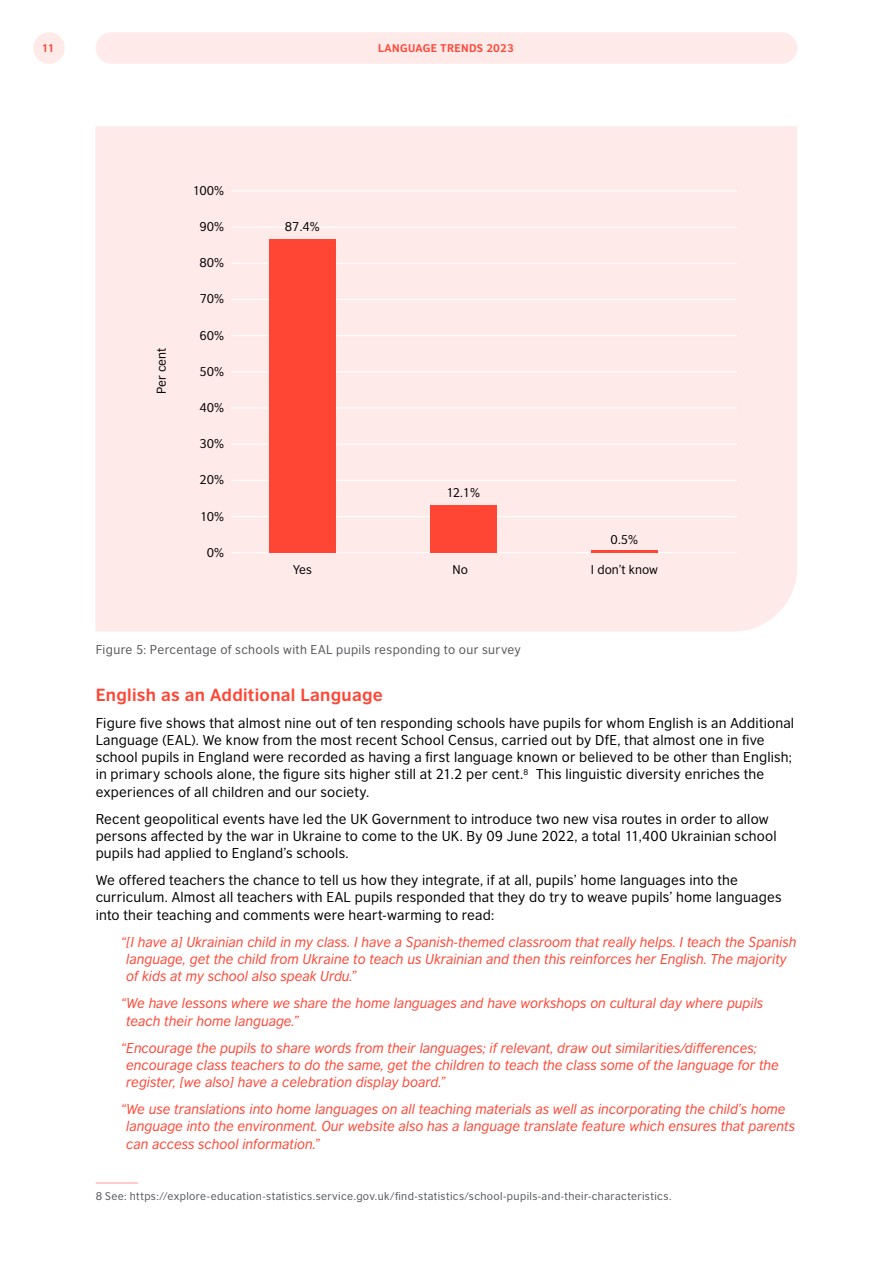
<style>
.page{position:relative;width:893px;height:1263px;background:#fff}
.page>*{position:absolute;margin:0;border:0;box-sizing:border-box;transform-origin:0 0}
.t1{font:700 16.5px "British Council Sans";letter-spacing:.02em;color:#ff4635}
.t2{font:13.5px/17.2px "British Council Sans";letter-spacing:.015em;color:#000}
.t3{font:italic 13.5px/17.2px "British Council Sans";color:#ff4635}
.t4{font:12px "British Council Sans";color:#000}
.t5{font:12px "British Council Sans";letter-spacing:.03em;color:#54565a}
.t6{font:10.5px "British Council Sans";letter-spacing:.035em;color:#54565a}
.t7{font:700 10.5px "British Council Sans";letter-spacing:.03em;color:#ff4635}
</style>
<div class="page">
<div style="left:96px;top:32px;width:701px;height:32px;background:#ffeaea;border-radius:16px"></div>
<div style="left:33px;top:32px;width:32px;height:32px;background:#ffeaea;border-radius:50%"></div>
<hr style="left:96px;top:1182px;width:42px;height:2px;background:#ffbab8">
<div style="left:95px;top:126px;width:702px;height:505px;background:#ffeaea"></div>
<hr style="left:231px;top:552px;width:506px;height:1px;background:#fff">
<hr style="left:231px;top:516px;width:506px;height:1px;background:#fff">
<hr style="left:231px;top:480px;width:506px;height:1px;background:#fff">
<hr style="left:231px;top:444px;width:506px;height:1px;background:#fff">
<hr style="left:231px;top:407px;width:506px;height:1px;background:#fff">
<hr style="left:231px;top:371px;width:506px;height:1px;background:#fff">
<hr style="left:231px;top:335px;width:506px;height:1px;background:#fff">
<hr style="left:231px;top:299px;width:506px;height:1px;background:#fff">
<hr style="left:231px;top:263px;width:506px;height:1px;background:#fff">
<hr style="left:231px;top:227px;width:506px;height:1px;background:#fff">
<hr style="left:231px;top:190px;width:506px;height:1px;background:#fff">
<div style="left:269px;top:239px;width:67px;height:314px;background:#ff4635"></div>
<div style="left:430px;top:505px;width:67px;height:48px;background:#ff4635"></div>
<hr style="left:591px;top:550px;width:67px;height:3px;background:#ff4635">
<p class="t7" style="left:42px;top:39px;width:14px">11</p>
<p class="t7" style="left:378px;top:39px;width:137px">LANGUAGE TRENDS 2023</p>
<p class="t4" style="left:151px;top:394px;width:48px;rotate:-90deg">Per cent</p>
<p class="t4" style="left:193px;top:180px;width:33px">100%</p>
<p class="t4" style="left:199px;top:217px;width:26px">90%</p>
<p class="t4" style="left:199px;top:253px;width:26px">80%</p>
<p class="t4" style="left:200px;top:289px;width:26px">70%</p>
<p class="t4" style="left:199px;top:325px;width:26px">60%</p>
<p class="t4" style="left:199px;top:361px;width:26px">50%</p>
<p class="t4" style="left:199px;top:398px;width:26px">40%</p>
<p class="t4" style="left:199px;top:434px;width:26px">30%</p>
<p class="t4" style="left:199px;top:470px;width:26px">20%</p>
<p class="t4" style="left:200px;top:506px;width:25px">10%</p>
<p class="t4" style="left:207px;top:542px;width:19px">0%</p>
<p class="t4" style="left:285px;top:217px;width:36px">87.4%</p>
<p class="t4" style="left:446px;top:482px;width:35px">12.1%</p>
<p class="t4" style="left:611px;top:529px;width:29px">0.5%</p>
<p class="t4" style="left:293px;top:559px;width:21px">Yes</p>
<p class="t4" style="left:453px;top:559px;width:17px">No</p>
<p class="t4" style="left:591px;top:559px;width:68px">I don’t know</p>
<p class="t5" style="left:96px;top:640px;width:427px">Figure 5: Percentage of schools with EAL pupils responding to our survey</p>
<p class="t1" style="left:96px;top:680px;width:289px">English as an Additional Language</p>
<p class="t2" style="left:96px;top:713px;width:700px">Figure five shows that almost nine out of ten responding schools have pupils for whom English is an Additional Language (EAL). We know from the most recent School Census, carried out by DfE, that almost one in five school pupils in England were recorded as having a first language known or believed to be other than English; in primary schools alone, the figure sits higher still at 21.2 per cent.<sup>8</sup> This linguistic diversity enriches the experiences of all children and our society.</p>
<p class="t2" style="left:96px;top:809px;width:682px">Recent geopolitical events have led the UK Government to introduce two new visa routes in order to allow persons affected by the war in Ukraine to come to the UK. By 09 June 2022, a total 11,400 Ukrainian school pupils had applied to England’s schools.</p>
<p class="t2" style="left:96px;top:870px;width:687px">We offered teachers the chance to tell us how they integrate, if at all, pupils’ home languages into the curriculum. Almost all teachers with EAL pupils responded that they do try to weave pupils’ home languages into their teaching and comments were heart-warming to read:</p>
<p class="t3" style="left:126px;top:932px;width:672px;text-indent:-5px">“[I have a] Ukrainian child in my class. I have a Spanish-themed classroom that really helps. I teach the Spanish language, get the child from Ukraine to teach us Ukrainian and then this reinforces her English. The majority of kids at my school also speak Urdu.”</p>
<p class="t3" style="left:126px;top:993px;width:638px;text-indent:-5px">“We have lessons where we share the home languages and have workshops on cultural day where pupils teach their home language.”</p>
<p class="t3" style="left:126px;top:1038px;width:654px;text-indent:-5px">“Encourage the pupils to share words from their languages; if relevant, draw out similarities/differences; encourage class teachers to do the same, get the children to teach the class some of the language for the register, [we also] have a celebration display board.”</p>
<p class="t3" style="left:126px;top:1099px;width:670px;text-indent:-5px">“We use translations into home languages on all teaching materials as well as incorporating the child’s home language into the environment. Our website also has a language translate feature which ensures that parents can access school information.”</p>
<p class="t6" style="left:96px;top:1187px;width:577px">8 See: https://explore-education-statistics.service.gov.uk/find-statistics/school-pupils-and-their-characteristics.</p>
</div>
